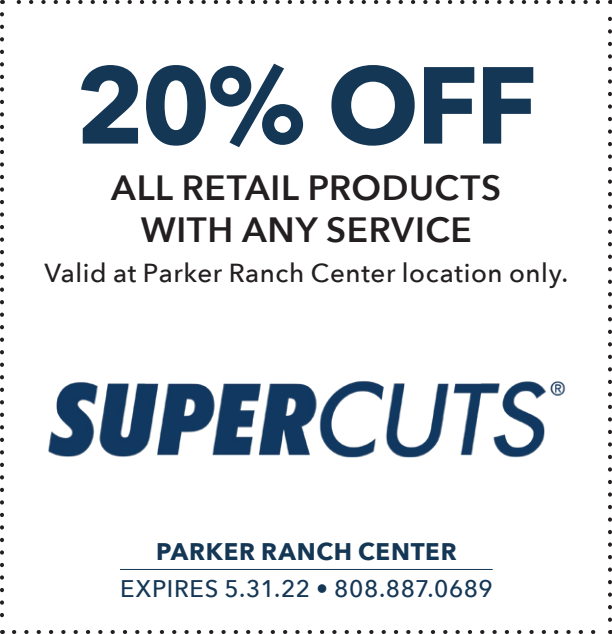
<style>
.page{position:relative;width:612px;height:634px;background:#fff}
.page>*{position:absolute;margin:0;border:0;box-sizing:border-box;transform-origin:0 0}
.t1{font:700 108px "Avenir Next";color:#153756}
.t2{font:600 35.2px/42px "Avenir Next";letter-spacing:.015em;color:#231f20;text-align:center}
.t3{font:500 26px "Avenir Next";letter-spacing:.025em;color:#231f20}
.t4{font:500 24px "Avenir Next";letter-spacing:.025em;color:#153756}
.t5{font:700 24px "Avenir Next";letter-spacing:.03em;color:#153756}
</style>
<div class="page">
<svg style="left:14px;top:630px;width:582px;height:4px"></svg>
<svg style="left:0;top:14px;width:4px;height:620px"></svg>
<svg style="left:608px;top:0;width:4px;height:619px"></svg>
<svg style="left:2px;top:0;width:596px;height:4px"></svg>
<hr style="left:120px;top:568px;width:373px;height:2px;background:#153756">
<img style="left:48px;top:381px;width:518px;height:77px">
<h1 class="t1" style="left:75px;top:12px;width:463px">20% OFF</h1>
<h2 class="t2" style="left:111px;top:166px;width:392px">ALL RETAIL PRODUCTS<br>WITH ANY SERVICE</h2>
<p class="t3" style="left:45px;top:251px;width:525px">Valid at Parker Ranch Center location only.</p>
<p class="t5" style="left:156px;top:530px;width:302px">PARKER RANCH CENTER</p>
<p class="t4" style="left:120px;top:568px;width:374px">EXPIRES 5.31.22 • 808.887.0689</p>
</div>
